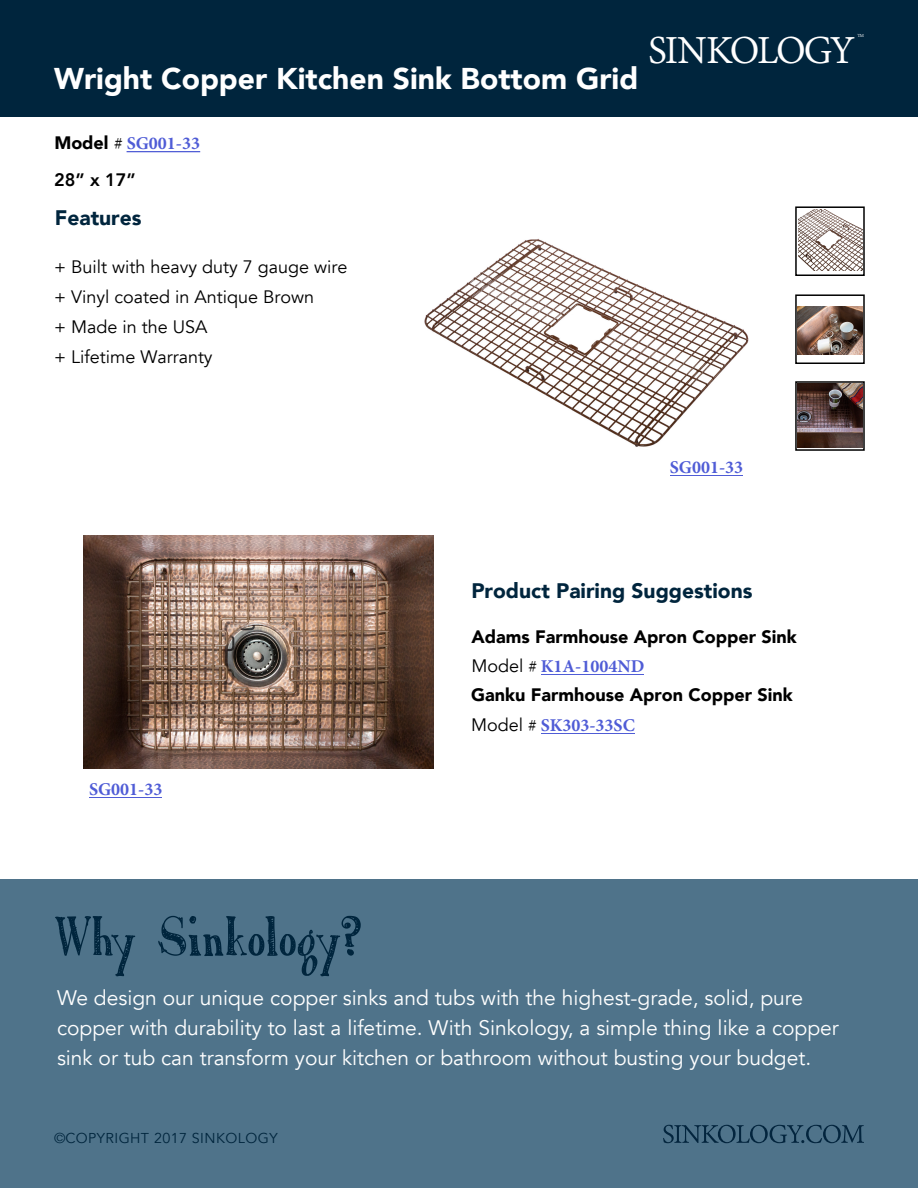
<style>
.page{position:relative;width:918px;height:1188px;background:#fff}
.page>*{position:absolute;margin:0;border:0;box-sizing:border-box;transform-origin:0 0}
.t1{font:53.25px "Austie Bost Roman Holiday Sketch";color:#00253d}
.t2{font:43.05px "Adobe Devanagari";letter-spacing:-.055em;color:#fff}
.t3{font:900 30px "Avenir";color:#fff}
.t4{font:21px/30px "Avenir";color:#fff}
.t5{font:900 21px "Avenir";color:#00253d}
.t6{font:18px/30px "Avenir";color:#000}
.t7{font:700 18px/36.8px "Minion Pro";color:#4f5cd6}
.t8{font:900 18px "Avenir";color:#000}
.t9{font:14.25px "Avenir";letter-spacing:.03em;color:#00253d}
.t10{font:4.95px "Adobe Devanagari";color:#fff}
.s1{font-family:"Avenir";font-weight:900;color:#000}
.s2{font-weight:400;color:#000}
.s3{font-family:"Avenir";font-weight:800;color:#000}
.s4{font-family:"Avenir";font-weight:400;color:#000}
</style>
<div class="page">
<div style="left:0;top:880px;width:918px;height:308px;background:#4f738a"></div>
<svg style="left:663px;top:1125px;width:201px;height:18px"></svg>
<div style="left:0;top:0;width:918px;height:117px;background:#00253d"></div>
<div style="left:795px;top:294px;width:70px;height:70px;border:2px solid #000"></div>
<div style="left:795px;top:381px;width:70px;height:70px;border:2px solid #000"></div>
<div style="left:795px;top:206px;width:70px;height:70px;border:2px solid #000"></div>
<hr style="left:541px;top:733px;width:93px;height:1px;background:#4f5cd6">
<hr style="left:541px;top:674px;width:103px;height:1px;background:#4f5cd6">
<img style="left:424px;top:238px;width:325px;height:209px">
<img style="left:84px;top:536px;width:349px;height:233px">
<img style="left:798px;top:210px;width:65px;height:60px">
<img style="left:797px;top:306px;width:65px;height:49px">
<img style="left:798px;top:383px;width:65px;height:65px">
<hr style="left:89px;top:797px;width:73px;height:1px;background:#4f5cd6">
<hr style="left:670px;top:475px;width:73px;height:1px;background:#4f5cd6">
<hr style="left:127px;top:151px;width:73px;height:1px;background:#4f5cd6">
<p class="t3" style="left:54px;top:53px;width:586px">Wright Copper Kitchen Sink Bottom Grid</p>
<p class="t10" style="left:857px;top:33px;width:8px">TM</p>
<p class="t2" style="left:648px;top:26px;width:209px">SINKOLOGY</p>
<p class="t7" style="left:54px;top:125px;width:147px"><span class="s1">Model</span> <span class="s2">#</span> SG001-33<br><span class="s3">28” x 17”</span></p>
<p class="t5" style="left:55px;top:200px;width:88px">Features</p>
<p class="t6" style="left:54px;top:252px;width:295px">+ Built with heavy duty 7 gauge wire + Vinyl coated in Antique Brown<br>+ Made in the USA<br>+ Lifetime Warranty</p>
<p class="t7" style="left:670px;top:449px;width:75px">SG001-33</p>
<p class="t7" style="left:89px;top:770px;width:75px">SG001-33</p>
<p class="t5" style="left:471px;top:573px;width:283px">Product Pairing Suggestions</p>
<p class="t8" style="left:471px;top:622px;width:327px">Adams Farmhouse Apron Copper Sink</p>
<p class="t7" style="left:471px;top:648px;width:175px"><span class="s4">Model</span> <span class="s2">#</span> K1A-1004ND</p>
<p class="t8" style="left:471px;top:680px;width:323px">Ganku Farmhouse Apron Copper Sink</p>
<p class="t7" style="left:471px;top:706px;width:165px"><span class="s4">Model</span> <span class="s2">#</span> SK303-33SC</p>
<p class="t1" style="left:54px;top:905px;width:309px">Why Sinkology?</p>
<p class="t4" style="left:57px;top:983px;width:783px">We design our unique copper sinks and tubs with the highest-grade, solid, pure copper with durability to last a lifetime. With Sinkology, a simple thing like a copper sink or tub can transform your kitchen or bathroom without busting your budget.</p>
<p class="t9" style="left:54px;top:1130px;width:225px">©COPYRIGHT 2017 SINKOLOGY</p>
</div>
